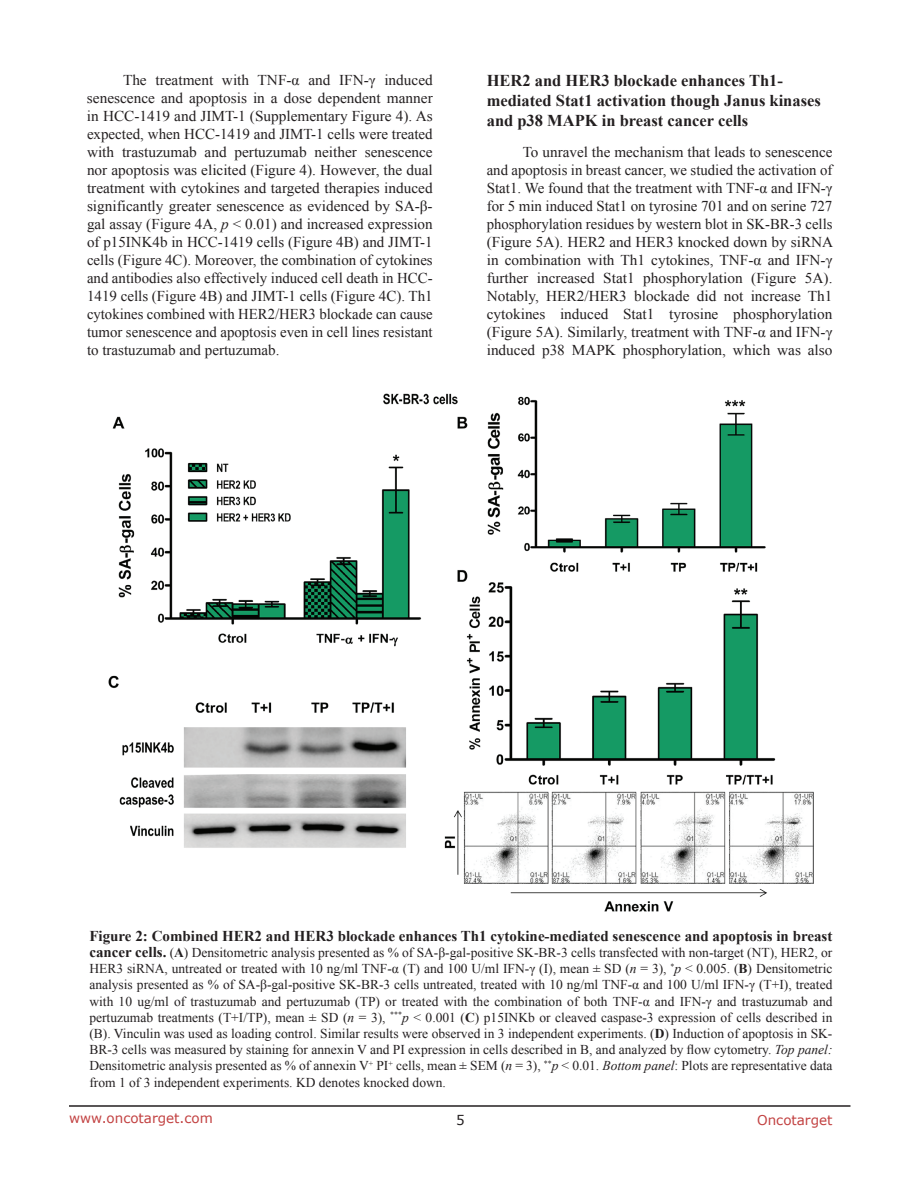
<style>
.page{position:relative;width:918px;height:1188px;background:#fff}
.page>*{position:absolute;margin:0;border:0;box-sizing:border-box;transform-origin:0 0}
.t1{font:700 16.5px/19.8px "Times New Roman";color:#231f20}
.t2{font:15px/18px "Times New Roman";color:#231f20;text-align:justify}
.t3{font:700 15px "Times New Roman";color:#231f20}
.t4{font:13.5px/16.2px "Times New Roman";color:#231f20;text-align:justify}
.t5{font:13.5px "Verdana";color:#c24141}
.t6{font:13.5px "Verdana";color:#231f20}
.s1{font-style:italic}
.s2{font-weight:700;font-size:15px}
.s3{font-weight:700}
</style>
<div class="page">
<hr style="left:69px;top:1105px;width:781px;height:2px;background:#231f20">
<img style="left:109px;top:394px;width:704px;height:517px">
<p class="t2" style="left:87px;top:71px;width:347px;text-indent:36px">The treatment with TNF-α and IFN-γ induced senescence and apoptosis in a dose dependent manner in HCC-1419 and JIMT-1 (Supplementary Figure 4). As expected, when HCC-1419 and JIMT-1 cells were treated with trastuzumab and pertuzumab neither senescence nor apoptosis was elicited (Figure 4). However, the dual treatment with cytokines and targeted therapies induced significantly greater senescence as evidenced by SA-β&shy;gal assay (Figure 4A, <span class="s1">p</span> &lt; 0.01) and increased expression of p15INK4b in HCC-1419 cells (Figure 4B) and JIMT-1 cells (Figure 4C). Moreover, the combination of cytokines and antibodies also effectively induced cell death in HCC-1419 cells (Figure 4B) and JIMT-1 cells (Figure 4C). Th1 cytokines combined with HER2/HER3 blockade can cause tumor senescence and apoptosis even in cell lines resistant to trastuzumab and pertuzumab.</p>
<p class="t1" style="left:487px;top:70px;width:336px">HER2 and HER3 blockade enhances Th1- mediated Stat1 activation though Janus kinases and p38 MAPK in breast cancer cells</p>
<p class="t2" style="left:487px;top:143px;width:348px;text-indent:36px">To unravel the mechanism that leads to senescence and apoptosis in breast cancer, we studied the activation of Stat1. We found that the treatment with TNF-α and IFN-γ for 5 min induced Stat1 on tyrosine 701 and on serine 727 phosphorylation residues by western blot in SK-BR-3 cells (Figure 5A). HER2 and HER3 knocked down by siRNA in combination with Th1 cytokines, TNF-α and IFN-γ further increased Stat1 phosphorylation (Figure 5A).<br>Notably, HER2/HER3 blockade did not increase Th1 cytokines induced Stat1 tyrosine phosphorylation (Figure 5A). Similarly, treatment with TNF-α and IFN-γ induced p38 MAPK phosphorylation, which was also</p>
<p class="t3" style="left:89px;top:925px;width:745px">Figure 2: Combined HER2 and HER3 blockade enhances Th1 cytokine-mediated senescence and apoptosis in breast</p>
<p class="t4" style="left:89px;top:944px;width:745px"><span class="s2">cancer cells.</span> (<span class="s3">A</span>) Densitometric analysis presented as % of SA-β-gal-positive SK-BR-3 cells transfected with non-target (NT), HER2, or HER3 siRNA, untreated or treated with 10 ng/ml TNF-α (Τ) and 100 U/ml IFN-γ (Ι), mean ± SD (<span class="s1">n</span> = 3), <sup>*</sup><span class="s1">p</span> &lt; 0.005. (<span class="s3">B</span>) Densitometric analysis presented as % of SA-β-gal-positive SK-BR-3 cells untreated, treated with 10 ng/ml TNF-α and 100 U/ml IFN-γ (T+I), treated with 10 ug/ml of trastuzumab and pertuzumab (TP) or treated with the combination of both TNF-α and IFN-γ and trastuzumab and pertuzumab treatments (T+I/TP), mean ± SD (<span class="s1">n</span> = 3), <sup>***</sup><span class="s1">p</span> &lt; 0.001 (<span class="s3">C</span>) p15INKb or cleaved caspase-3 expression of cells described in (B). Vinculin was used as loading control. Similar results were observed in 3 independent experiments. (<span class="s3">D</span>) Induction of apoptosis in SK-BR-3 cells was measured by staining for annexin V and PI expression in cells described in B, and analyzed by flow cytometry. <span class="s1">Top panel:<br></span>Densitometric analysis presented as % of annexin V<sup>+</sup> PI<sup>+</sup> cells, mean ± SEM (<span class="s1">n</span> = 3), <sup>**</sup><span class="s1">p</span> &lt; 0.01. <span class="s1">Bottom panel</span>: Plots are representative data from 1 of 3 independent experiments. KD denotes knocked down.</p>
<p class="t5" style="left:69px;top:1109px;width:145px">www.oncotarget.com</p>
<p class="t6" style="left:456px;top:1111px;width:10px">5</p>
<p class="t5" style="left:757px;top:1111px;width:77px">Oncotarget</p>
</div>
